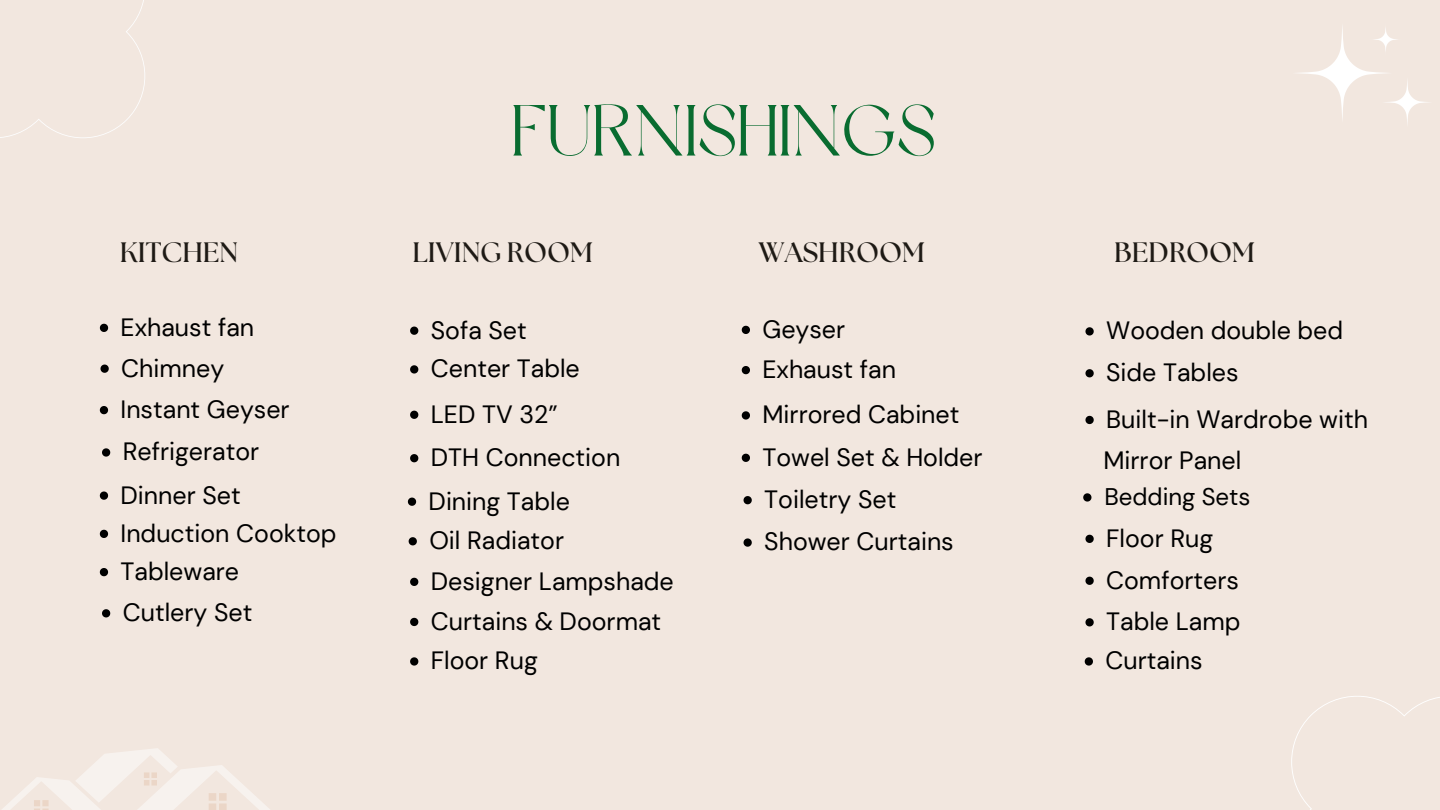
<style>
.page{position:relative;width:1440px;height:810px;background:#f2e7df}
.page>*{position:absolute;margin:0;border:0;box-sizing:border-box;transform-origin:0 0}
.t1{font:72px "Dream Avenue";color:#096c30}
.t2{font:700 28px "The Seasons";color:#1e1a15}
.t3{font:25px "DM Sans";color:#000}
.t4{font:24px "DM Sans";color:#000}
</style>
<div class="page">
<svg style="left:100px;top:324px;width:8px;height:8px"></svg>
<svg style="left:101px;top:365px;width:8px;height:8px"></svg>
<svg style="left:100px;top:406px;width:8px;height:8px"></svg>
<svg style="left:102px;top:448px;width:8px;height:9px"></svg>
<svg style="left:100px;top:492px;width:8px;height:8px"></svg>
<svg style="left:100px;top:530px;width:8px;height:8px"></svg>
<svg style="left:100px;top:568px;width:8px;height:8px"></svg>
<svg style="left:102px;top:609px;width:8px;height:8px"></svg>
<svg style="left:410px;top:327px;width:8px;height:8px"></svg>
<svg style="left:410px;top:365px;width:8px;height:9px"></svg>
<svg style="left:410px;top:411px;width:8px;height:8px"></svg>
<svg style="left:410px;top:454px;width:8px;height:8px"></svg>
<svg style="left:408px;top:498px;width:8px;height:8px"></svg>
<svg style="left:409px;top:537px;width:8px;height:8px"></svg>
<svg style="left:410px;top:578px;width:8px;height:8px"></svg>
<svg style="left:410px;top:618px;width:8px;height:8px"></svg>
<svg style="left:410px;top:657px;width:8px;height:9px"></svg>
<svg style="left:742px;top:326px;width:8px;height:8px"></svg>
<svg style="left:1085px;top:327px;width:9px;height:9px"></svg>
<svg style="left:742px;top:366px;width:8px;height:8px"></svg>
<svg style="left:1085px;top:369px;width:9px;height:8px"></svg>
<svg style="left:1085px;top:535px;width:9px;height:8px"></svg>
<svg style="left:1085px;top:577px;width:9px;height:8px"></svg>
<svg style="left:1085px;top:618px;width:9px;height:8px"></svg>
<svg style="left:1085px;top:657px;width:8px;height:9px"></svg>
<svg style="left:1083px;top:493px;width:8px;height:9px"></svg>
<svg style="left:1085px;top:416px;width:9px;height:8px"></svg>
<svg style="left:742px;top:411px;width:8px;height:9px"></svg>
<svg style="left:742px;top:454px;width:8px;height:8px"></svg>
<svg style="left:744px;top:496px;width:8px;height:8px"></svg>
<svg style="left:744px;top:538px;width:8px;height:9px"></svg>
<svg style="left:0;top:0;width:145px;height:138px"></svg>
<svg style="left:1291px;top:696px;width:149px;height:114px"></svg>
<svg style="left:2px;top:748px;width:268px;height:62px"></svg>
<svg style="left:1299px;top:27px;width:130px;height:97px"></svg>
<p class="t2" style="left:120px;top:239px;width:120px">KITCHEN</p>
<h1 class="t3" style="left:121px;top:311px;width:135px">Exhaust fan</h1>
<p class="t3" style="left:121px;top:352px;width:105px">Chimney</p>
<h2 class="t3" style="left:121px;top:393px;width:171px">Instant Geyser</h2>
<h2 class="t3" style="left:123px;top:436px;width:138px">Refrigerator</h2>
<h2 class="t3" style="left:121px;top:479px;width:122px">Dinner Set</h2>
<h2 class="t3" style="left:121px;top:517px;width:217px">Induction Cooktop</h2>
<p class="t3" style="left:121px;top:555px;width:120px">Tableware</p>
<p class="t3" style="left:123px;top:596px;width:131px">Cutlery Set</p>
<p class="t1" style="left:511px;top:102px;width:426px">FURNISHINGS</p>
<p class="t2" style="left:413px;top:239px;width:183px">LIVING ROOM</p>
<p class="t2" style="left:759px;top:239px;width:168px">WASHROOM</p>
<p class="t2" style="left:1114px;top:239px;width:143px">BEDROOM</p>
<p class="t3" style="left:431px;top:314px;width:98px">Sofa Set</p>
<p class="t3" style="left:431px;top:352px;width:151px">Center Table</p>
<p class="t3" style="left:431px;top:398px;width:128px">LED TV 32”</p>
<p class="t3" style="left:431px;top:441px;width:191px">DTH Connection</p>
<p class="t3" style="left:429px;top:485px;width:143px">Dining Table</p>
<p class="t3" style="left:429px;top:524px;width:136px">Oil Radiator</p>
<p class="t3" style="left:431px;top:565px;width:244px">Designer Lampshade</p>
<p class="t3" style="left:431px;top:605px;width:232px">Curtains &amp; Doormat</p>
<p class="t3" style="left:431px;top:645px;width:109px">Floor Rug</p>
<p class="t3" style="left:762px;top:313px;width:84px">Geyser</p>
<p class="t3" style="left:1106px;top:314px;width:239px">Wooden double bed</p>
<p class="t3" style="left:762px;top:353px;width:135px">Exhaust fan</p>
<p class="t3" style="left:1106px;top:356px;width:134px">Side Tables</p>
<p class="t3" style="left:762px;top:399px;width:199px">Mirrored Cabinet</p>
<p class="t3" style="left:762px;top:441px;width:222px">Towel Set &amp; Holder</p>
<p class="t3" style="left:764px;top:483px;width:134px">Toiletry Set</p>
<p class="t3" style="left:764px;top:526px;width:191px">Shower Curtains</p>
<p class="t3" style="left:1106px;top:403px;width:263px">Built-in Wardrobe with</p>
<p class="t3" style="left:1103px;top:444px;width:139px">Mirror Panel</p>
<p class="t4" style="left:1105px;top:482px;width:148px">Bedding Sets</p>
<p class="t3" style="left:1106px;top:522px;width:109px">Floor Rug</p>
<p class="t3" style="left:1106px;top:564px;width:134px">Comforters</p>
<p class="t3" style="left:1106px;top:605px;width:136px">Table Lamp</p>
<p class="t3" style="left:1105px;top:645px;width:99px">Curtains</p>
</div>
